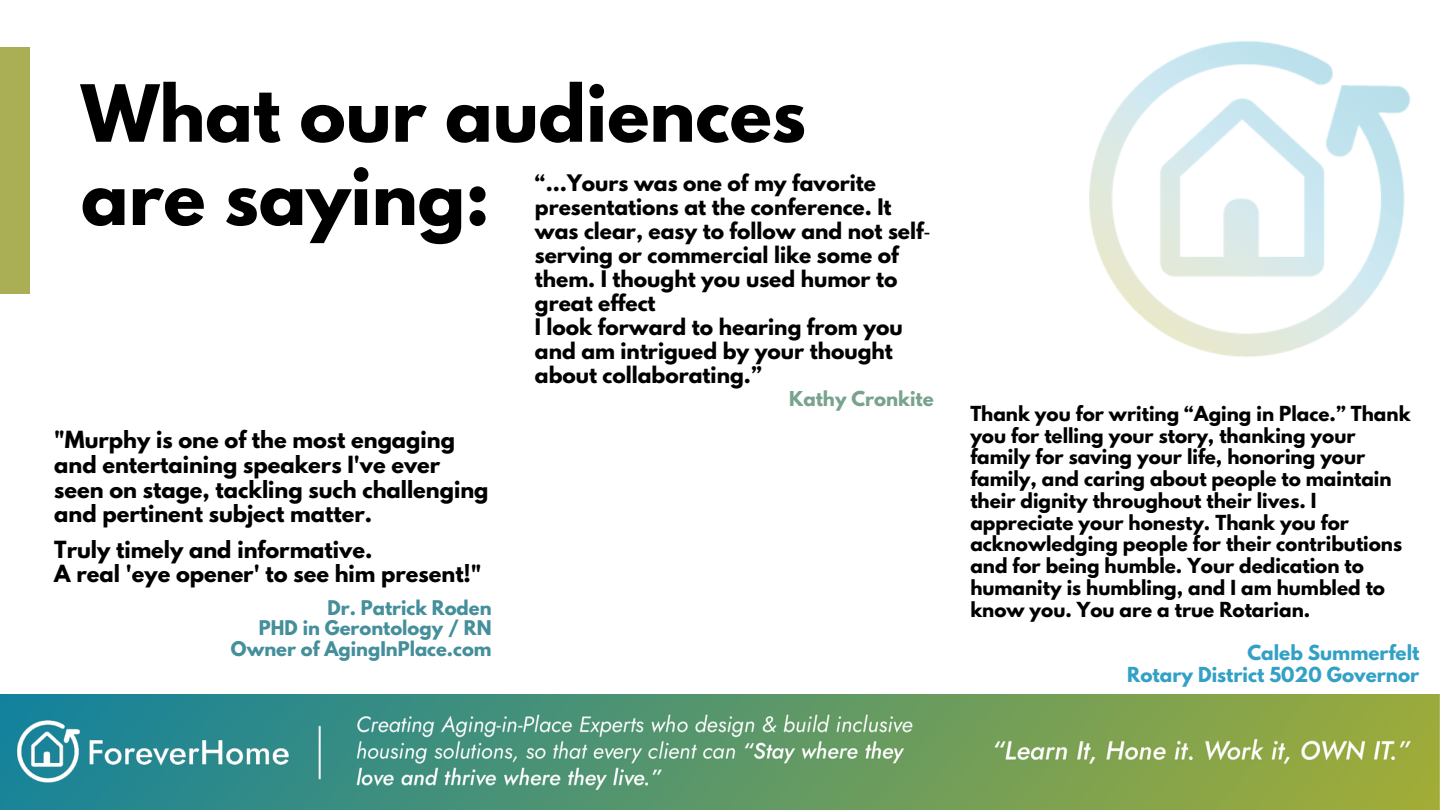
<style>
.page{position:relative;width:1440px;height:810px;background:#fff}
.page>*{position:absolute;margin:0;border:0;box-sizing:border-box;transform-origin:0 0}
.t1{font:700 69.8px/83.2px "League Spartan";color:#000}
.t2{font:700 21px/24.7px "League Spartan";color:#000}
.t3{font:700 20.2px/24px "League Spartan";color:#000}
.t4{font:700 18.4px/21.8px "League Spartan";color:#000}
.t5{font:700 18.4px "League Spartan";color:#33a1c5}
.t6{font:700 18.2px "League Spartan";color:#79a38f}
.t7{font:700 18px "League Spartan";color:#448f9b}
.s1{font-family:"Noto Sans";font-weight:400}
</style>
<div class="page">
<img style="left:0;top:695px;width:1439px;height:115px">
<div style="left:0;top:47px;width:29px;height:246px;background:#aaaf55"></div>
<img style="left:1089px;top:41px;width:322px;height:316px">
<p class="t1" style="left:81px;top:81px;width:727px">What our audiences are saying:</p>
<h1 class="t3" style="left:535px;top:174px;width:397px">“…Yours was one of my favorite presentations at the conference. It was clear, easy to follow and not self<span class="s1">‐ </span>serving or commercial like some of them. I thought you used humor to great effect<br>I look forward to hearing from you and am intrigued by your thought about collaborating.”</h1>
<h1 class="t6" style="left:789px;top:389px;width:146px">Kathy Cronkite</h1>
<h2 class="t2" style="left:54px;top:430px;width:436px">"Murphy is one of the most engaging and entertaining speakers I've ever seen on stage, tackling such challenging and pertinent subject matter.</h2>
<h2 class="t2" style="left:54px;top:539px;width:429px">Truly timely and informative.<br>A real 'eye opener' to see him present!"</h2>
<h2 class="t7" style="left:328px;top:598px;width:166px">Dr. Patrick Roden</h2>
<p class="t7" style="left:259px;top:619px;width:234px">PHD in Gerontology / RN</p>
<p class="t7" style="left:231px;top:640px;width:262px">Owner of AgingInPlace.com</p>
<p class="t4" style="left:970px;top:405px;width:442px">Thank you for writing “Aging in Place.” Thank you for telling your story, thanking your family for saving your life, honoring your family, and caring about people to maintain their dignity throughout their lives. I appreciate your honesty. Thank you for acknowledging people for their contributions and for being humble. Your dedication to humanity is humbling, and I am humbled to know you. You are a true Rotarian.</p>
<p class="t5" style="left:1247px;top:643px;width:173px">Caleb Summerfelt</p>
<p class="t5" style="left:1127px;top:665px;width:294px">Rotary District 5020 Governor</p>
</div>
